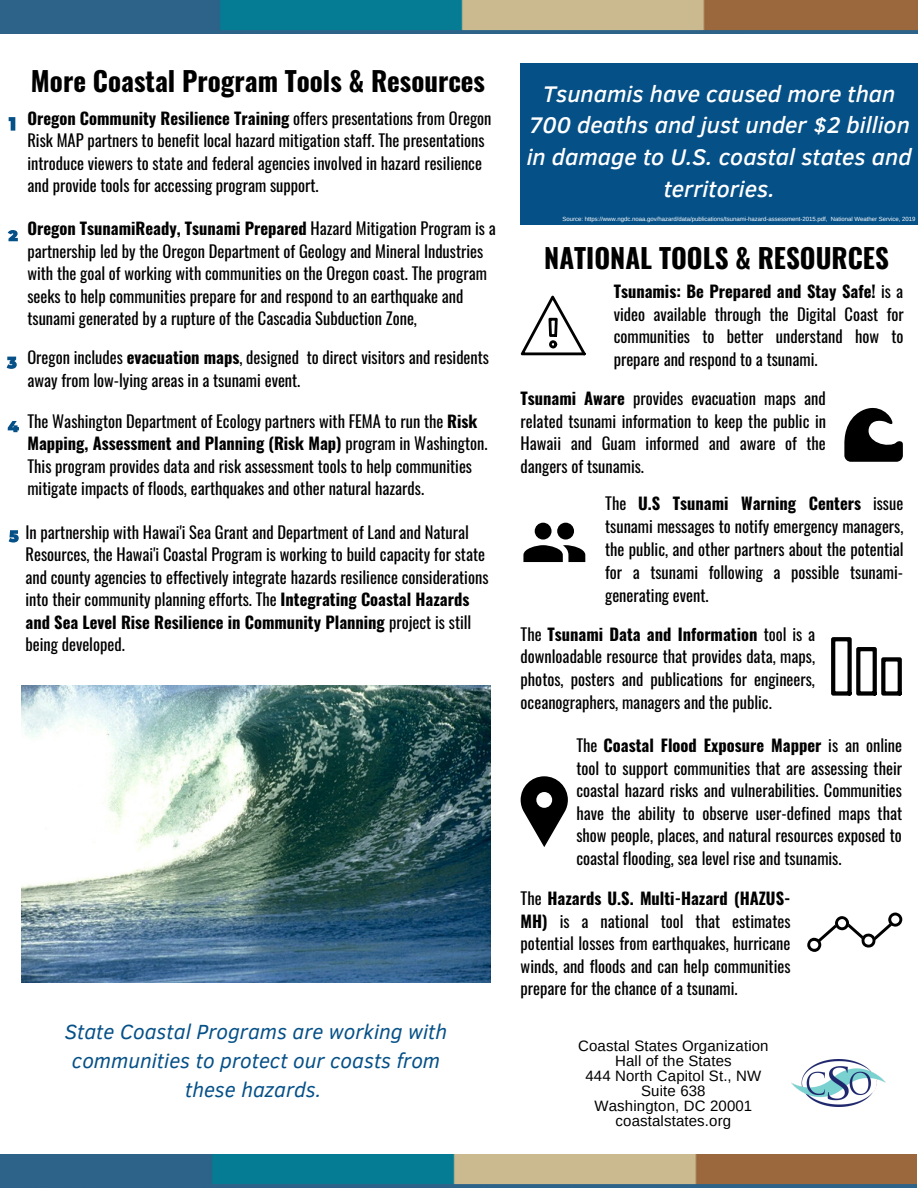
<style>
.page{position:relative;width:918px;height:1188px;background:#fff}
.page>*{position:absolute;margin:0;border:0;box-sizing:border-box;transform-origin:0 0}
.t1{font:700 27px "Oswald";color:#000}
.t2{font:italic 500 23.25px/31.8px "Clear Sans";color:#fff;text-align:center}
.t3{font:italic 21px/29.2px "Clear Sans";color:#055087;text-align:center}
.t4{font:16.5px/22.5px "Oswald";color:#000;text-align:justify}
.t5{font:15px/15px "Arimo";letter-spacing:.01em;color:#000;text-align:center}
.t6{font:6px "Arimo";color:#fff}
.s1{font-weight:700}
</style>
<div class="page">
<svg style="left:831px;top:637px;width:71px;height:59px"></svg>
<svg style="left:844px;top:407px;width:59px;height:55px"></svg>
<svg style="left:523px;top:523px;width:62px;height:39px"></svg>
<svg style="left:521px;top:776px;width:47px;height:71px"></svg>
<svg style="left:807px;top:913px;width:95px;height:39px"></svg>
<img style="left:21px;top:686px;width:469px;height:297px">
<img style="left:791px;top:1059px;width:95px;height:47px">
<svg style="left:9px;top:117px;width:6px;height:14px"></svg>
<svg style="left:8px;top:230px;width:10px;height:11px"></svg>
<svg style="left:7px;top:357px;width:10px;height:12px"></svg>
<svg style="left:8px;top:421px;width:11px;height:11px"></svg>
<svg style="left:9px;top:530px;width:10px;height:13px"></svg>
<div style="left:521px;top:63px;width:397px;height:162px;background:#055087"></div>
<svg style="left:521px;top:296px;width:65px;height:59px"></svg>
<img style="left:0;top:0;width:918px;height:34px">
<img style="left:0;top:1154px;width:917px;height:34px">
<h1 class="t1" style="left:31px;top:59px;width:456px">More Coastal Program Tools &amp; Resources</h1>
<p class="t4" style="left:27px;top:106px;width:466px;text-align:left"><span class="s1">Oregon Community Resilience Training</span> offers presentations from Oregon Risk MAP partners to benefit local hazard mitigation staff. The presentations introduce viewers to state and federal agencies involved in hazard resilience and provide tools for accessing program support.</p>
<p class="t4" style="left:27px;top:217px;width:470px;text-align:left"><span class="s1">Oregon TsunamiReady, Tsunami Prepared</span> Hazard Mitigation Program is a partnership led by the Oregon Department of Geology and Mineral Industries with the goal of working with communities on the Oregon coast. The program seeks to help communities prepare for and respond to an earthquake and tsunami generated by a rupture of the Cascadia Subduction Zone,</p>
<p class="t4" style="left:27px;top:345px;width:463px">Oregon includes <span class="s1">evacuation maps</span>, designed to direct visitors and residents away from low-lying areas in a tsunami event.</p>
<p class="t4" style="left:27px;top:409px;width:462px;text-align:left">The Washington Department of Ecology partners with FEMA to run the <span class="s1">Risk Mapping, Assessment and Planning (Risk Map)</span> program in Washington.<br>This program provides data and risk assessment tools to help communities mitigate impacts of floods, earthquakes and other natural hazards.</p>
<p class="t4" style="left:26px;top:520px;width:465px;text-align:left">In partnership with Hawai'i Sea Grant and Department of Land and Natural Resources, the Hawai'i Coastal Program is working to build capacity for state and county agencies to effectively integrate hazards resilience considerations into their community planning efforts. The <span class="s1">Integrating Coastal Hazards and Sea Level Rise Resilience in Community Planning</span> project is still being developed.</p>
<p class="t3" style="left:65px;top:1016px;width:384px">State Coastal Programs are working with communities to protect our coasts from these hazards.</p>
<h2 class="t2" style="left:527px;top:76px;width:387px">Tsunamis have caused more than<br>700 deaths and just under $2 billion in damage to U.S. coastal states and territories.</h2>
<p class="t6" style="left:562px;top:216px;width:355px">Source: https://www.ngdc.noaa.gov/hazard/data/publications/tsunami-hazard-assessment-2015.pdf, National Weather Service, 2019</p>
<h1 class="t1" style="left:544px;top:237px;width:346px">NATIONAL TOOLS &amp; RESOURCES</h1>
<p class="t4" style="left:614px;top:280px;width:292px"><span class="s1">Tsunamis: Be Prepared and Stay Safe!</span> is a video available through the Digital Coast for communities to better understand how to prepare and respond to a tsunami.</p>
<p class="t4" style="left:521px;top:386px;width:307px"><span class="s1">Tsunami Aware</span> provides evacuation maps and related tsunami information to keep the public in Hawaii and Guam informed and aware of the dangers of tsunamis.</p>
<p class="t4" style="left:605px;top:491px;width:300px;line-height:23.1px">The <span class="s1">U.S Tsunami Warning Centers</span> issue tsunami messages to notify emergency managers, the public, and other partners about the potential for a tsunami following a possible tsunami&shy;generating event.</p>
<p class="t4" style="left:521px;top:622px;width:296px">The <span class="s1">Tsunami Data and Information</span> tool is a downloadable resource that provides data, maps, photos, posters and publications for engineers, oceanographers, managers and the public.</p>
<p class="t4" style="left:576px;top:734px;width:327px">The <span class="s1">Coastal Flood Exposure Mapper</span> is an online tool to support communities that are assessing their coastal hazard risks and vulnerabilities. Communities have the ability to observe user-defined maps that show people, places, and natural resources exposed to coastal flooding, sea level rise and tsunamis.</p>
<p class="t4" style="left:521px;top:886px;width:271px">The <span class="s1">Hazards U.S. Multi-Hazard (HAZUS-MH)</span> is a national tool that estimates potential losses from earthquakes, hurricane winds, and floods and can help communities prepare for the chance of a tsunami.</p>
<p class="t5" style="left:578px;top:1038px;width:192px">Coastal States Organization<br>Hall of the States<br>444 North Capitol St., NW<br>Suite 638<br>Washington, DC 20001 coastalstates.org</p>
</div>
